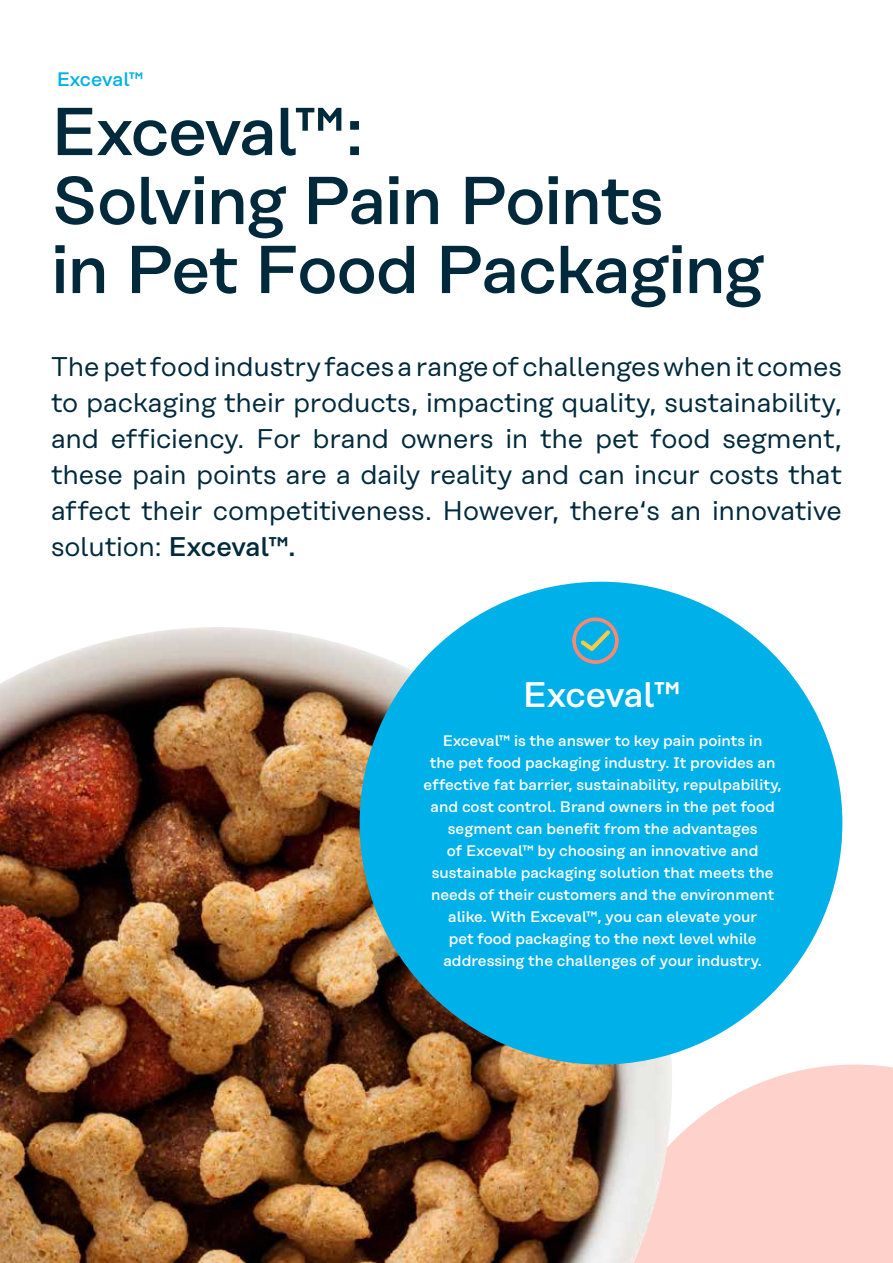
<style>
.page{position:relative;width:893px;height:1263px;background:#fff}
.page>*{position:absolute;margin:0;border:0;box-sizing:border-box;transform-origin:0 0}
.t1{font:500 67.5px/69px "Rational Text";letter-spacing:-.025em;color:#002a3c}
.t2{font:500 35.55px "Rational Text";letter-spacing:-.015em;color:#fff}
.t3{font:27px/36px "Rational Text";letter-spacing:-.01em;color:#002a3c;text-align:justify}
.t4{font:500 19.5px "Rational Text";letter-spacing:-.005em;color:#00b0e9}
.t5{font:500 15.15px/22px "Rational Text";color:#fff;text-align:center}
.s1{font-weight:500}
</style>
<div class="page">
<svg style="left:672px;top:1064px;width:221px;height:199px;background:#fed5d0"></svg>
<img style="left:0;top:627px;width:672px;height:636px">
<div style="left:360px;top:582px;width:482px;height:482px;background:#00b0e9;border-radius:50%"></div>
<svg style="left:572px;top:617px;width:47px;height:47px"></svg>
<p class="t4" style="left:57px;top:68px;width:88px">Exceval™</p>
<h1 class="t1" style="left:51px;top:97px;width:714px">Exceval™:<br>Solving Pain Points<br>in Pet Food Packaging</h1>
<p class="t3" style="left:51px;top:348px;width:792px">The pet food industry faces a range of challenges when it comes to packaging their products, impacting quality, sustainability, and efficiency. For brand owners in the pet food segment, these pain points are a daily reality and can incur costs that affect their competitiveness. However, there‘s an innovative solution: <span class="s1">Exceval™.</span></p>
<h2 class="t2" style="left:523px;top:674px;width:159px">Exceval™</h2>
<p class="t5" style="left:424px;top:729px;width:360px">Exceval™ is the answer to key pain points in<br>the pet food packaging industry. It provides an effective fat barrier, sustainability, repulpability, and cost control. Brand owners in the pet food segment can benefit from the advantages<br>of Exceval™ by choosing an innovative and sustainable packaging solution that meets the needs of their customers and the environment alike. With Exceval™, you can elevate your<br>pet food packaging to the next level while addressing the challenges of your industry.</p>
</div>
